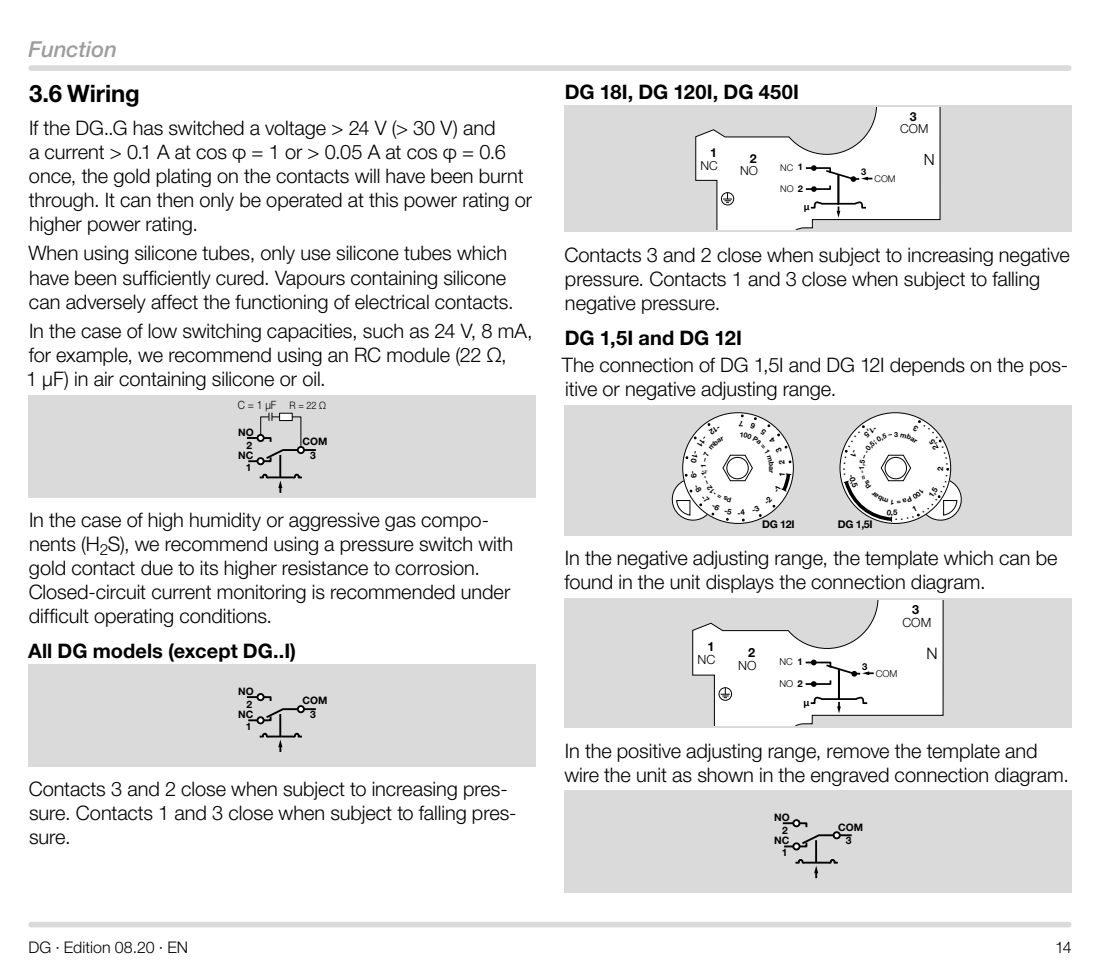
<style>
.page{position:relative;width:1100px;height:970px;background:#fff}
.page>*{position:absolute;margin:0;border:0;box-sizing:border-box;transform-origin:0 0}
.t1{font:700 24px "Helvetica Neue LT Pro";letter-spacing:-.005em;color:#000}
.t2{font:italic 500 22px "Helvetica Neue LT Pro";color:#9d9d9c}
.t3{font:300 20px/24px "Helvetica Neue LT Pro";letter-spacing:-.005em;color:#000}
.t4{font:700 20px "Helvetica Neue LT Pro";letter-spacing:.005em;color:#000}
.t5{font:300 16px "Helvetica Neue LT Pro";letter-spacing:.005em;color:#000}
.t6{font:300 15.8px "Helvetica Neue LT Pro";color:#000}
.t7{font:300 15.4px "Helvetica Neue LT Pro";color:#000}
.t8{font:300 12.6px "Helvetica Neue LT Pro";color:#000}
.t9{font:700 12.6px "Helvetica Neue LT Pro";color:#000}
.t10{font:300 12.4px "Helvetica Neue LT Pro";color:#000}
.t11{font:700 12.4px "Helvetica Neue LT Pro";color:#000}
.t12{font:300 11.4px "Helvetica Neue LT Pro";color:#000;scale:.9 1}
.t13{font:700 10.6px "Helvetica Neue LT Pro";letter-spacing:-.03em;color:#000}
.t14{font:700 10.2px/13.8px "Helvetica Neue LT Pro";color:#000;text-align:center}
.t15{font:300 9.6px "Helvetica Neue LT Pro";color:#000}
.t16{font:700 9.6px "Helvetica Neue LT Pro";color:#000}
.t17{font:300 9.2px "Helvetica Neue LT Pro";color:#000}
.t18{font:700 9.2px "Helvetica Neue LT Pro";color:#000}
.s1{font-size:10.2px}
.s2{font-weight:700}
</style>
<div class="page">
<div style="left:31px;top:921px;width:1038px;height:6px;background:#dadada"></div>
<div style="left:31px;top:65px;width:1038px;height:6px;background:#dadada"></div>
<div style="left:28px;top:395px;width:508px;height:102px;background:#dadada"></div>
<div style="left:257px;top:457px;width:8px;height:8px;border:2px solid #000;border-radius:50%"></div>
<hr style="left:279px;top:455px;width:2px;height:22px;background:#000">
<svg style="left:259px;top:474px;width:43px;height:19px"></svg>
<svg style="left:247px;top:412px;width:69px;height:51px"></svg>
<div style="left:297px;top:446px;width:8px;height:8px;border:2px solid #000;border-radius:50%"></div>
<div style="left:280px;top:413px;width:12px;height:7px;background:#fff"></div>
<div style="left:279px;top:413px;width:14px;height:8px;border:1px solid #000"></div>
<div style="left:28px;top:664px;width:508px;height:102px;background:#dadada"></div>
<div style="left:257px;top:716px;width:8px;height:8px;border:2px solid #000;border-radius:50%"></div>
<hr style="left:279px;top:714px;width:2px;height:22px;background:#000">
<svg style="left:259px;top:733px;width:43px;height:19px"></svg>
<div style="left:257px;top:693px;width:8px;height:8px;border:2px solid #000;border-radius:50%"></div>
<svg style="left:247px;top:695px;width:69px;height:27px"></svg>
<div style="left:297px;top:705px;width:8px;height:8px;border:2px solid #000;border-radius:50%"></div>
<div style="left:564px;top:105px;width:507px;height:127px;background:#dadada"></div>
<svg style="left:695px;top:108px;width:245px;height:121px"></svg>
<div style="left:564px;top:405px;width:507px;height:130px;background:#dadada"></div>
<svg style="left:839px;top:412px;width:112px;height:112px"></svg>
<div style="left:564px;top:598px;width:507px;height:130px;background:#dadada"></div>
<svg style="left:692px;top:601px;width:251px;height:124px"></svg>
<div style="left:564px;top:790px;width:507px;height:102px;background:#dadada"></div>
<div style="left:792px;top:842px;width:8px;height:8px;border:2px solid #000;border-radius:50%"></div>
<hr style="left:815px;top:840px;width:2px;height:22px;background:#000">
<svg style="left:795px;top:859px;width:43px;height:19px"></svg>
<div style="left:792px;top:819px;width:8px;height:8px;border:2px solid #000;border-radius:50%"></div>
<svg style="left:782px;top:820px;width:70px;height:29px"></svg>
<div style="left:833px;top:831px;width:8px;height:8px;border:2px solid #000;border-radius:50%"></div>
<svg style="left:672px;top:414px;width:120px;height:109px"></svg>
<svg style="left:842px;top:420px;width:120px;height:103px"></svg>
<p class="t2" style="left:28px;top:36px;width:90px">Function</p>
<p class="t1" style="left:29px;top:79px;width:112px">3.6 Wiring</p>
<p class="t3" style="left:29px;top:115px;width:505px">If the DG..G has switched a voltage &gt; 24 V (&gt; 30 V) and<br>a current &gt; 0.1 A at cos φ = 1 or &gt; 0.05 A at cos φ = 0.6 once, the gold plating on the contacts will have been burnt through. It can then only be operated at this power rating or higher power rating.</p>
<p class="t3" style="left:28px;top:241px;width:487px">When using silicone tubes, only use silicone tubes which have been sufficiently cured. Vapours containing silicone can adversely affect the functioning of electrical contacts.</p>
<p class="t3" style="left:26px;top:318px;width:508px">In the case of low switching capacities, such as 24 V, 8 mA, for example, we recommend using an RC module (22 Ω,<br>1 μF) in air containing silicone or oil.</p>
<p class="t14" style="left:238px;top:425px;width:17px">NO</p>
<p class="t12" style="left:238px;top:398px;width:100px">C = 1 µF <span class="s1">R = 22 Ω</span></p>
<p class="t14" style="left:238px;top:439px;width:17px;line-height:10.4px;text-align:right">2<br>NC</p>
<p class="t14" style="left:246px;top:460px;width:7px">1</p>
<p class="t14" style="left:302px;top:434px;width:26px">COM<br>3</p>
<p class="t3" style="left:29px;top:507px;width:486px">In the case of high humidity or aggressive gas compo&shy;nents (H<sub>2</sub>S), we recommend using a pressure switch with gold contact due to its higher resistance to corrosion.<br>Closed-circuit current monitoring is recommended under difficult operating conditions.</p>
<p class="t4" style="left:28px;top:639px;width:270px">All DG models (except DG.. I)</p>
<p class="t14" style="left:238px;top:684px;width:17px;line-height:13px;text-align:right">NO<br>2</p>
<p class="t14" style="left:238px;top:708px;width:17px;line-height:11.6px">NC<br>1</p>
<p class="t14" style="left:302px;top:693px;width:26px">COM<br>3</p>
<p class="t3" style="left:29px;top:776px;width:489px">Contacts 3 and 2 close when subject to increasing pres&shy;sure. Contacts 1 and 3 close when subject to falling pres&shy;sure.</p>
<p class="t4" style="left:565px;top:80px;width:236px">DG 18I, DG 120I, DG 450I</p>
<p class="t11" style="left:710px;top:145px;width:8px">1</p>
<p class="t10" style="left:700px;top:157px;width:19px">NC</p>
<p class="t11" style="left:750px;top:151px;width:8px">2</p>
<p class="t10" style="left:740px;top:163px;width:19px">NO</p>
<p class="t17" style="left:780px;top:162px;width:24px">NC <span class="s2">1</span></p>
<p class="t18" style="left:798px;top:182px;width:7px">2</p>
<p class="t17" style="left:780px;top:183px;width:15px">NO</p>
<p class="t18" style="left:804px;top:201px;width:7px">µ</p>
<p class="t18" style="left:861px;top:166px;width:7px">3</p>
<p class="t11" style="left:910px;top:108px;width:8px">3</p>
<p class="t10" style="left:900px;top:121px;width:30px">COM</p>
<p class="t7" style="left:924px;top:150px;width:12px">N</p>
<p class="t17" style="left:874px;top:173px;width:23px">COM</p>
<p class="t3" style="left:564px;top:242px;width:507px">Contacts 3 and 2 close when subject to increasing negative pressure. Contacts 1 and 3 close when subject to falling negative pressure.</p>
<p class="t4" style="left:565px;top:325px;width:179px">DG 1,5I and DG 12I</p>
<p class="t3" style="left:562px;top:352px;width:508px">The connection of DG 1,5I and DG 12I depends on the pos&shy;itive or negative adjusting range.</p>
<p class="t13" style="left:762px;top:517px;width:34px">DG 12I</p>
<p class="t13" style="left:838px;top:517px;width:36px">DG 1,5I</p>
<p class="t3" style="left:565px;top:546px;width:494px">In the negative adjusting range, the template which can be found in the unit displays the connection diagram.</p>
<p class="t9" style="left:707px;top:638px;width:9px">1</p>
<p class="t8" style="left:698px;top:651px;width:19px">NC</p>
<p class="t9" style="left:748px;top:644px;width:9px">2</p>
<p class="t8" style="left:738px;top:658px;width:20px">NO</p>
<p class="t15" style="left:779px;top:655px;width:25px">NC <span class="s2">1</span></p>
<p class="t16" style="left:797px;top:677px;width:7px">2</p>
<p class="t15" style="left:779px;top:677px;width:15px">NO</p>
<p class="t16" style="left:803px;top:696px;width:7px">µ</p>
<p class="t16" style="left:862px;top:660px;width:7px">3</p>
<p class="t9" style="left:912px;top:601px;width:9px">3</p>
<p class="t8" style="left:902px;top:614px;width:30px">COM</p>
<p class="t6" style="left:926px;top:644px;width:13px">N</p>
<p class="t15" style="left:876px;top:667px;width:23px">COM</p>
<p class="t3" style="left:564px;top:738px;width:506px">In the positive adjusting range, remove the template and wire the unit as shown in the engraved connection diagram.</p>
<p class="t14" style="left:774px;top:810px;width:17px;line-height:13px;text-align:right">NO<br>2</p>
<p class="t14" style="left:774px;top:834px;width:17px;line-height:11.6px">NC<br>1</p>
<p class="t14" style="left:838px;top:819px;width:26px">COM<br>3</p>
<p class="t5" style="left:28px;top:937px;width:161px">DG · Edition 08.20 · EN</p>
<p class="t5" style="left:1055px;top:937px;width:18px">14</p>
</div>
